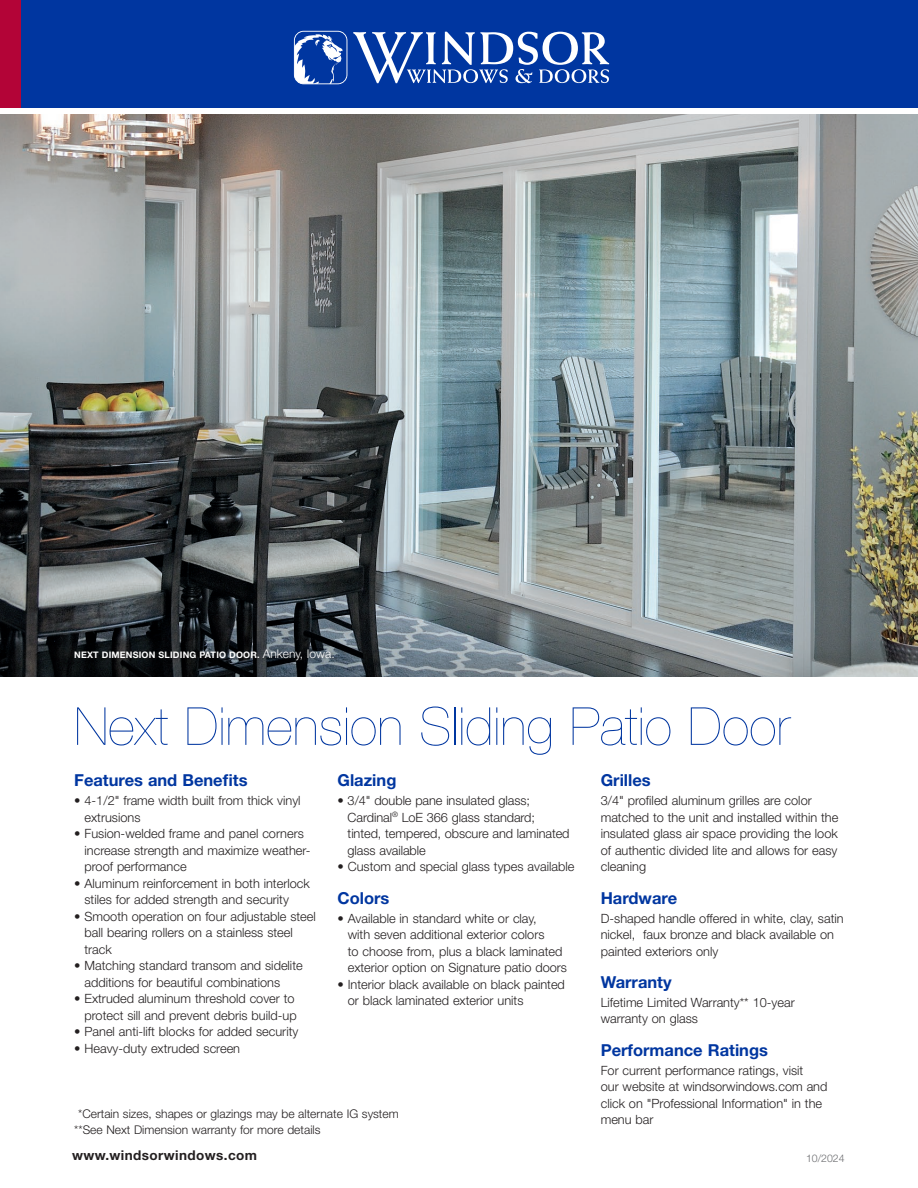
<style>
.page{position:relative;width:918px;height:1188px;background:#fff}
.page>*{position:absolute;margin:0;border:0;box-sizing:border-box;transform-origin:0 0}
.t1{font:200 52.5px "Helvetica Neue LT Std";color:#0036a0}
.t2{font:700 16.5px "Helvetica Neue LT Std";color:#0036a0}
.t3{font:700 13.5px "Helvetica Neue LT Std";letter-spacing:.03em;color:#231f20}
.t4{font:300 12.75px/16.5px "Helvetica Neue LT Std";color:#231f20}
.t5{font:300 12px/16.5px "Helvetica Neue LT Std";color:#231f20}
.t6{font:300 10.5px "Helvetica Neue LT Std";color:#6c6d70}
.t7{font:700 9px "Helvetica Neue LT Std";letter-spacing:.02em;color:#fff}
.s1{font-weight:300;font-size:12px}
</style>
<div class="page">
<div style="left:0;top:0;width:918px;height:108px;background:#0036a0"></div>
<svg style="left:353px;top:32px;width:256px;height:51px"></svg>
<svg style="left:294px;top:31px;width:53px;height:53px"></svg>
<div style="left:0;top:0;width:20px;height:108px;background:#b30437"></div>
<img style="left:0;top:115px;width:918px;height:561px">
<div style="left:75px;top:649px;width:262px;height:14px;background:#231f20;opacity:.5"></div>
<p class="t7" style="left:74px;top:649px;width:262px">NEXT DIMENSION SLIDING PATIO DOOR. <span class="s1">Ankeny, Iowa.</span></p>
<h1 class="t1" style="left:74px;top:696px;width:717px">Next Dimension Sliding Patio Door</h1>
<p class="t2" style="left:74px;top:770px;width:175px">Features and Benefits</p>
<p class="t4" style="left:85px;top:792px;width:218px;text-indent:-10px">• 4-1/2" frame width built from thick vinyl extrusions</p>
<p class="t4" style="left:85px;top:825px;width:228px;text-indent:-10px">• Fusion-welded frame and panel corners increase strength and maximize weather&shy;proof performance</p>
<p class="t4" style="left:85px;top:875px;width:227px;text-indent:-10px">• Aluminum reinforcement in both interlock stiles for added strength and security</p>
<p class="t4" style="left:85px;top:908px;width:233px;text-indent:-10px">• Smooth operation on four adjustable steel ball bearing rollers on a stainless steel track</p>
<p class="t4" style="left:85px;top:957px;width:220px;text-indent:-10px">• Matching standard transom and sidelite additions for beautiful combinations</p>
<p class="t4" style="left:74px;top:990px;width:224px;text-align:right">• Extruded aluminum threshold cover to protect sill and prevent debris build-up</p>
<p class="t4" style="left:74px;top:1023px;width:226px">• Panel anti-lift blocks for added security</p>
<p class="t4" style="left:74px;top:1040px;width:167px">• Heavy-duty extruded screen</p>
<p class="t2" style="left:338px;top:770px;width:60px">Glazing</p>
<p class="t4" style="left:348px;top:792px;width:223px;text-indent:-10px">• 3/4" double pane insulated glass;<br>Cardinal<sup>®</sup> LoE 366 glass standard; tinted, tempered, obscure and laminated glass available</p>
<p class="t4" style="left:337px;top:858px;width:238px">• Custom and special glass types available</p>
<p class="t2" style="left:338px;top:888px;width:53px">Colors</p>
<p class="t4" style="left:348px;top:909px;width:221px;text-indent:-10px">• Available in standard white or clay,<br>with seven additional exterior colors<br>to choose from, plus a black laminated exterior option on Signature patio doors</p>
<p class="t4" style="left:348px;top:975px;width:219px;text-indent:-10px">• Interior black available on black painted or black laminated exterior units</p>
<p class="t2" style="left:601px;top:770px;width:52px">Grilles</p>
<p class="t4" style="left:601px;top:792px;width:239px">3/4" profiled aluminum grilles are color matched to the unit and installed within the insulated glass air space providing the look of authentic divided lite and allows for easy cleaning</p>
<p class="t2" style="left:601px;top:888px;width:78px">Hardware</p>
<p class="t4" style="left:601px;top:909px;width:244px">D-shaped handle offered in white, clay, satin nickel, faux bronze and black available on painted exteriors only</p>
<p class="t2" style="left:601px;top:972px;width:72px">Warranty</p>
<p class="t4" style="left:601px;top:994px;width:196px">Lifetime Limited Warranty** 10-year warranty on glass</p>
<p class="t2" style="left:601px;top:1040px;width:169px">Performance Ratings</p>
<p class="t4" style="left:601px;top:1062px;width:228px">For current performance ratings, visit<br>our website at windsorwindows.com and click on "Professional Information" in the menu bar</p>
<p class="t5" style="left:74px;top:1105px;width:326px;text-indent:4px">*Certain sizes, shapes or glazings may be alternate IG system **See Next Dimension warranty for more details</p>
<p class="t3" style="left:72px;top:1147px;width:187px">www.windsorwindows.com</p>
<p class="t6" style="left:806px;top:1152px;width:40px">10/2024</p>
</div>
